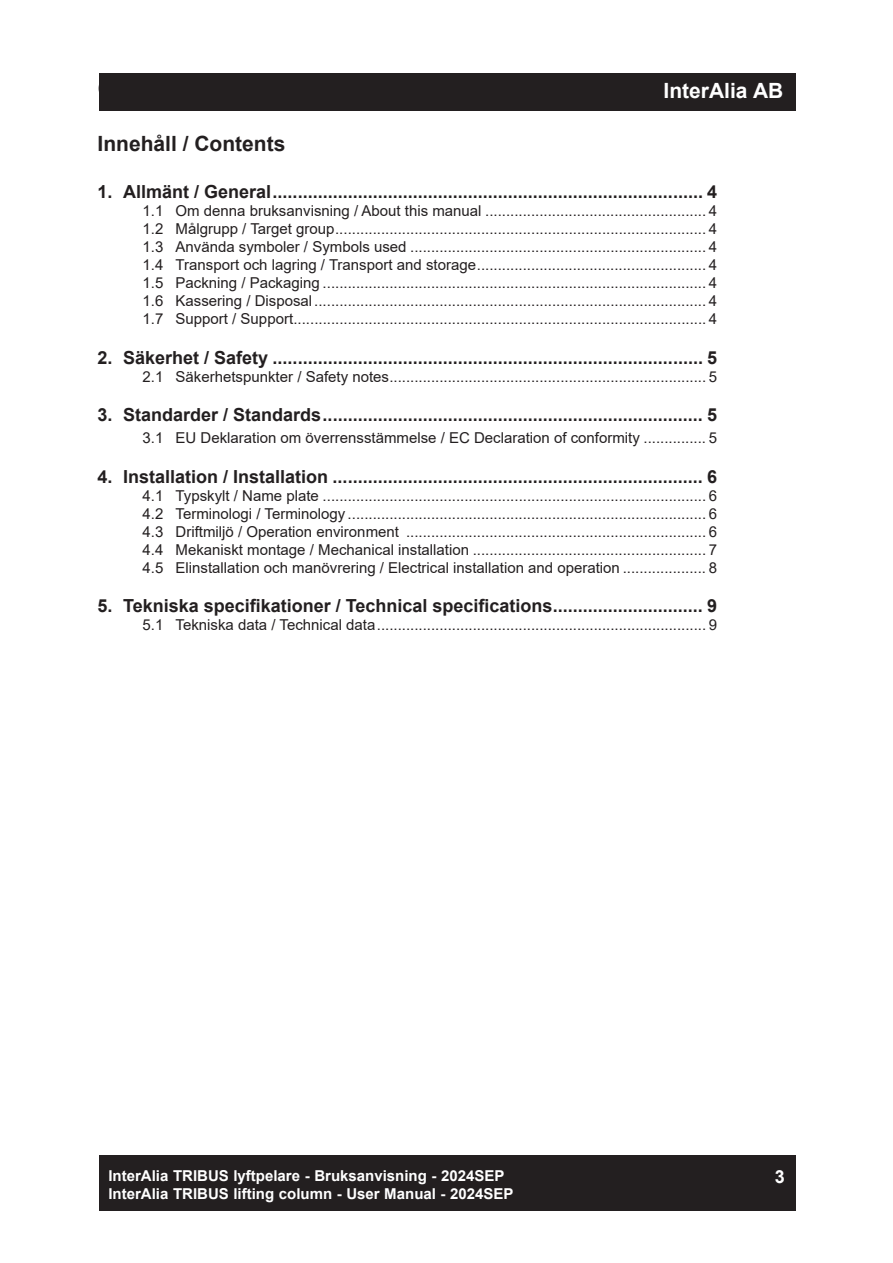
<style>
.page{position:relative;width:893px;height:1263px;background:#fff}
.page>*{position:absolute;margin:0;border:0;box-sizing:border-box;transform-origin:0 0}
.Fließ{font:700 21px "Arial";color:#231f20}
.t1{font:700 21px "Arial";color:#fff}
.Fließ-2{font:700 18px "Arial";color:#231f20}
.t2{font:700 18px "Arial";color:#fff}
.Fließ-3{font:15px/18px "Arial";color:#231f20}
.t3{font:700 15px/18px "Arial";color:#fff}
</style>
<div class="page">
<div style="left:99px;top:1155px;width:696px;height:56px;background:#231f20"></div>
<div style="left:99px;top:73px;width:696px;height:38px;background:#231f20"></div>
<h1 class="t1" style="left:663px;top:76px;width:121px">InterAlia AB</h1>
<p class="Fließ" style="left:98px;top:129px;width:189px">Innehåll / Contents</p>
<p class="Fließ-2" style="left:98px;top:179px;width:621px">1. Allmänt / General...................................................................................... 4</p>
<p class="Fließ-3" style="left:143px;top:202px;width:576px">1.1 Om denna bruksanvisning / About this manual ..................................................... 4</p>
<p class="Fließ-3" style="left:143px;top:220px;width:576px">1.2 Målgrupp / Target group......................................................................................... 4</p>
<p class="Fließ-3" style="left:143px;top:238px;width:576px">1.3 Använda symboler / Symbols used ....................................................................... 4</p>
<p class="Fließ-3" style="left:143px;top:256px;width:576px">1.4 Transport och lagring / Transport and storage....................................................... 4</p>
<p class="Fließ-3" style="left:143px;top:274px;width:576px">1.5 Packning / Packaging ............................................................................................ 4</p>
<p class="Fließ-3" style="left:143px;top:292px;width:576px">1.6 Kassering / Disposal.............................................................................................. 4</p>
<p class="Fließ-3" style="left:143px;top:310px;width:576px">1.7 Support / Support................................................................................................... 4</p>
<p class="Fließ-2" style="left:98px;top:345px;width:621px">2. Säkerhet / Safety ...................................................................................... 5</p>
<p class="Fließ-3" style="left:143px;top:367px;width:576px">2.1 Säkerhetspunkter / Safety notes............................................................................ 5</p>
<p class="Fließ-2" style="left:98px;top:402px;width:621px">3. Standarder / Standards............................................................................ 5</p>
<p class="Fließ-3" style="left:143px;top:429px;width:576px">3.1 EU Deklaration om överrensstämmelse / EC Declaration of conformity ............... 5</p>
<p class="Fließ-2" style="left:98px;top:464px;width:621px">4. Installation / Installation .......................................................................... 6</p>
<p class="Fließ-3" style="left:143px;top:486px;width:576px">4.1 Typskylt / Name plate ............................................................................................ 6</p>
<p class="Fließ-3" style="left:143px;top:504px;width:576px">4.2 Terminologi / Terminology ...................................................................................... 6<br>4.3 Driftmiljö / Operation environment ........................................................................ 6</p>
<p class="Fließ-3" style="left:143px;top:540px;width:576px">4.4 Mekaniskt montage / Mechanical installation ........................................................ 7</p>
<p class="Fließ-3" style="left:143px;top:558px;width:576px">4.5 Elinstallation och manövrering / Electrical installation and operation .................... 8</p>
<p class="Fließ-2" style="left:98px;top:593px;width:621px">5. Tekniska specifikationer / Technical specifications.............................. 9</p>
<p class="Fließ-3" style="left:143px;top:616px;width:576px">5.1 Tekniska data / Technical data............................................................................... 9</p>
<p class="t3" style="left:108px;top:1167px;width:407px">InterAlia TRIBUS lyftpelare - Bruksanvisning - 2024SEP<br>InterAlia TRIBUS lifting column - User Manual - 2024SEP</p>
<p class="t2" style="left:775px;top:1164px;width:12px">3</p>
</div>
